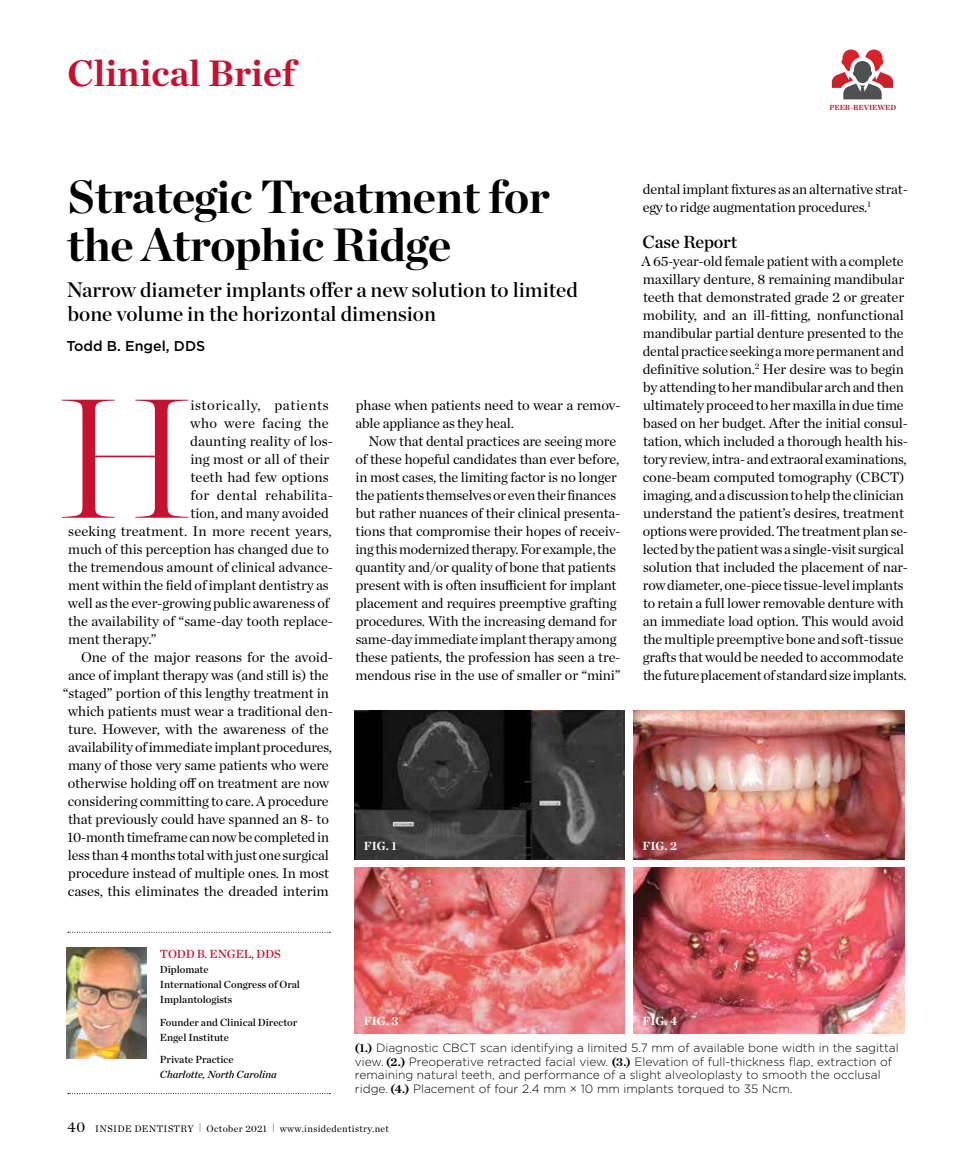
<style>
.page{position:relative;width:972px;height:1175px;background:#fff}
.page>*{position:absolute;margin:0;border:0;box-sizing:border-box;transform-origin:0 0}
.t1{font:200 169.2px "Chronicle Display";color:#c41230}
.t2{font:700 46.5px/48px "Chronicle Display";letter-spacing:-.01em;color:#000}
.t3{font:700 37.5px "Chronicle Deck";color:#c41230}
.t4{font:21px/24px "Chronicle Display Semi";color:#000}
.t5{font:18px "Chronicle Deck Semi";letter-spacing:-.01em;color:#000}
.t6{font:14.25px/18px "Chronicle Deck";letter-spacing:-.01em;color:#000}
.t7{font:14.25px "Chronicle Deck";letter-spacing:.01em;color:#000}
.t8{font:14.25px "Chronicle Deck";letter-spacing:.04em;color:#000}
.t9{font:14.25px "Chronicle Deck";letter-spacing:.02em;color:#000}
.t10{font:14.25px "Chronicle Deck";letter-spacing:.015em;color:#000}
.t11{font:500 14.25px "Gotham";color:#000}
.t12{font:300 12px/13.5px "Gotham";color:#000}
.t13{font:700 12px "Chronicle Deck";color:#fff}
.t14{font:12px "Chronicle Deck Semi";letter-spacing:-.005em;color:#c41230}
.t15{font:10.5px/15px "Chronicle Deck Semi";color:#000}
.t16{font:italic 10.5px "Chronicle Deck Semi";color:#000}
.t17{font:9.75px "Chronicle Deck";letter-spacing:.04em;color:#000}
.t18{font:700 7.5px "Chronicle Deck";color:#c41230}
.s1{font-family:"Chronicle Deck";font-weight:700}
.s2{font-size:15px}
</style>
<div class="page">
<svg style="left:832px;top:50px;width:61px;height:49px"></svg>
<img style="left:66px;top:947px;width:81px;height:111px">
<svg style="left:68px;top:932px;width:262px;height:1px"></svg>
<svg style="left:68px;top:1093px;width:262px;height:1px"></svg>
<img style="left:355px;top:710px;width:270px;height:149px">
<img style="left:634px;top:710px;width:270px;height:149px">
<img style="left:355px;top:867px;width:270px;height:167px">
<img style="left:634px;top:867px;width:270px;height:167px">
<h3 class="t3" style="left:67px;top:43px;width:230px">Clinical Brief</h3>
<p class="t18" style="left:830px;top:101px;width:68px">PEER-REVIEWED</p>
<h2 class="t2" style="left:67px;top:169px;width:485px">Strategic Treatment for the Atrophic Ridge</h2>
<h3 class="t4" style="left:66px;top:276px;width:513px">Narrow diameter implants offer a new solution to limited bone volume in the horizontal dimension</h3>
<p class="t11" style="left:66px;top:336px;width:140px">Todd B. Engel, DDS</p>
<p class="t6" style="left:643px;top:179px;width:267px">dental implant fixtures as an alternative strat&shy;egy to ridge augmentation procedures.<sup>1</sup></p>
<p class="t5" style="left:643px;top:227px;width:96px">Case Report</p>
<p class="t6" style="left:642px;top:251px;width:268px">A 65-year-old female patient with a complete maxillary denture, 8 remaining mandibular teeth that demonstrated grade 2 or greater mobility, and an ill-fitting, nonfunctional mandibular partial denture presented to the dental practice seeking a more permanent and definitive solution.<sup>2</sup> Her desire was to begin by attending to her mandibular arch and then ultimately proceed to her maxilla in due time based on her budget. After the initial consul&shy;tation, which included a thorough health his&shy;tory review, intra- and extraoral examinations, cone-beam computed tomography (CBCT) imaging, and a discussion to help the clinician understand the patient’s desires, treatment options were provided. The treatment plan se&shy;lected by the patient was a single-visit surgical solution that included the placement of nar&shy;row diameter, one-piece tissue-level implants to retain a full lower removable denture with an immediate load option. This would avoid the multiple preemptive bone and soft-tissue grafts that would be needed to accommodate the future placement of standard size implants.</p>
<h1 class="t1" style="left:58px;top:330px;width:135px">H</h1>
<p class="t8" style="left:190px;top:394px;width:140px">istorically, patients</p>
<p class="t6" style="left:356px;top:395px;width:267px">phase when patients need to wear a remov&shy;able appliance as they heal.</p>
<p class="t6" style="left:355px;top:431px;width:267px;text-indent:13px">Now that dental practices are seeing more of these hopeful candidates than ever before, in most cases, the limiting factor is no longer the patients themselves or even their finances but rather nuances of their clinical presenta&shy;tions that compromise their hopes of receiv&shy;ing this modernized therapy. For example, the quantity and/or quality of bone that patients present with is often insufficient for implant placement and requires preemptive grafting procedures. With the increasing demand for same-day immediate implant therapy among these patients, the profession has seen a tre&shy;mendous rise in the use of smaller or “mini”</p>
<p class="t10" style="left:190px;top:412px;width:140px">who were facing the</p>
<p class="t6" style="left:190px;top:431px;width:144px">daunting reality of los-</p>
<p class="t6" style="left:190px;top:449px;width:141px">ing most or all of their</p>
<p class="t6" style="left:190px;top:467px;width:140px">teeth had few options</p>
<p class="t9" style="left:191px;top:484px;width:144px">for dental rehabilita-</p>
<p class="t6" style="left:190px;top:503px;width:140px">tion, and many avoided</p>
<p class="t7" style="left:68px;top:520px;width:265px">seeking treatment. In more recent years,</p>
<p class="t6" style="left:68px;top:539px;width:262px">much of this perception has changed due to</p>
<p class="t6" style="left:68px;top:557px;width:267px">the tremendous amount of clinical advance-</p>
<p class="t6" style="left:68px;top:575px;width:262px">ment within the field of implant dentistry as</p>
<p class="t6" style="left:68px;top:593px;width:263px">well as the ever-growing public awareness of</p>
<p class="t6" style="left:68px;top:611px;width:267px">the availability of “same-day tooth replace-</p>
<p class="t6" style="left:68px;top:629px;width:90px">ment therapy.”</p>
<p class="t6" style="left:81px;top:647px;width:254px">One of the major reasons for the avoid-</p>
<p class="t6" style="left:68px;top:665px;width:262px">ance of implant therapy was (and still is) the</p>
<p class="t6" style="left:63px;top:683px;width:268px">“staged” portion of this lengthy treatment in</p>
<p class="t6" style="left:68px;top:701px;width:267px">which patients must wear a traditional den-</p>
<p class="t6" style="left:68px;top:719px;width:262px">ture. However, with the awareness of the</p>
<p class="t6" style="left:68px;top:737px;width:266px">availability of immediate implant procedures,</p>
<p class="t6" style="left:68px;top:755px;width:262px">many of those very same patients who were</p>
<p class="t6" style="left:68px;top:773px;width:263px">otherwise holding off on treatment are now</p>
<p class="t6" style="left:68px;top:791px;width:262px">considering committing to care. A procedure</p>
<p class="t6" style="left:68px;top:809px;width:262px">that previously could have spanned an 8- to</p>
<p class="t6" style="left:67px;top:827px;width:263px">10-month timeframe can now be completed in</p>
<p class="t6" style="left:68px;top:845px;width:262px">less than 4 months total with just one surgical</p>
<p class="t6" style="left:68px;top:863px;width:262px">procedure instead of multiple ones. In most</p>
<p class="t6" style="left:68px;top:881px;width:262px">cases, this eliminates the dreaded interim</p>
<p class="t13" style="left:364px;top:836px;width:34px">FIG. 1</p>
<p class="t13" style="left:642px;top:836px;width:36px">FIG. 2</p>
<p class="t14" style="left:160px;top:944px;width:123px">TODD B. ENGEL, DDS</p>
<p class="t15" style="left:160px;top:961px;width:142px">Diplomate<br>International Congress of Oral<br>Implantologists</p>
<p class="t15" style="left:160px;top:1014px;width:139px">Founder and Clinical Director<br>Engel Institute</p>
<p class="t15" style="left:160px;top:1051px;width:75px">Private Practice</p>
<p class="t16" style="left:160px;top:1066px;width:118px">Charlotte, North Carolina</p>
<p class="t13" style="left:364px;top:1011px;width:36px">FIG. 3</p>
<p class="t13" style="left:642px;top:1011px;width:36px">FIG. 4</p>
<p class="t12" style="left:355px;top:1041px;width:545px"><span class="s1">(1.)</span> Diagnostic CBCT scan identifying a limited 5.7 mm of available bone width in the sagittal view. <span class="s1">(2.)</span> Preoperative retracted facial view. <span class="s1">(3.)</span> Elevation of full-thickness flap, extraction of remaining natural teeth, and performance of a slight alveoloplasty to smooth the occlusal ridge. <span class="s1">(4.)</span> Placement of four 2.4 mm × 10 mm implants torqued to 35 Ncm.</p>
<p class="t17" style="left:68px;top:1121px;width:323px"><span class="s2">40</span> INSIDE DENTISTRY <sup>|</sup> October 2021 <sup>|</sup> www.insidedentistry.net</p>
</div>
